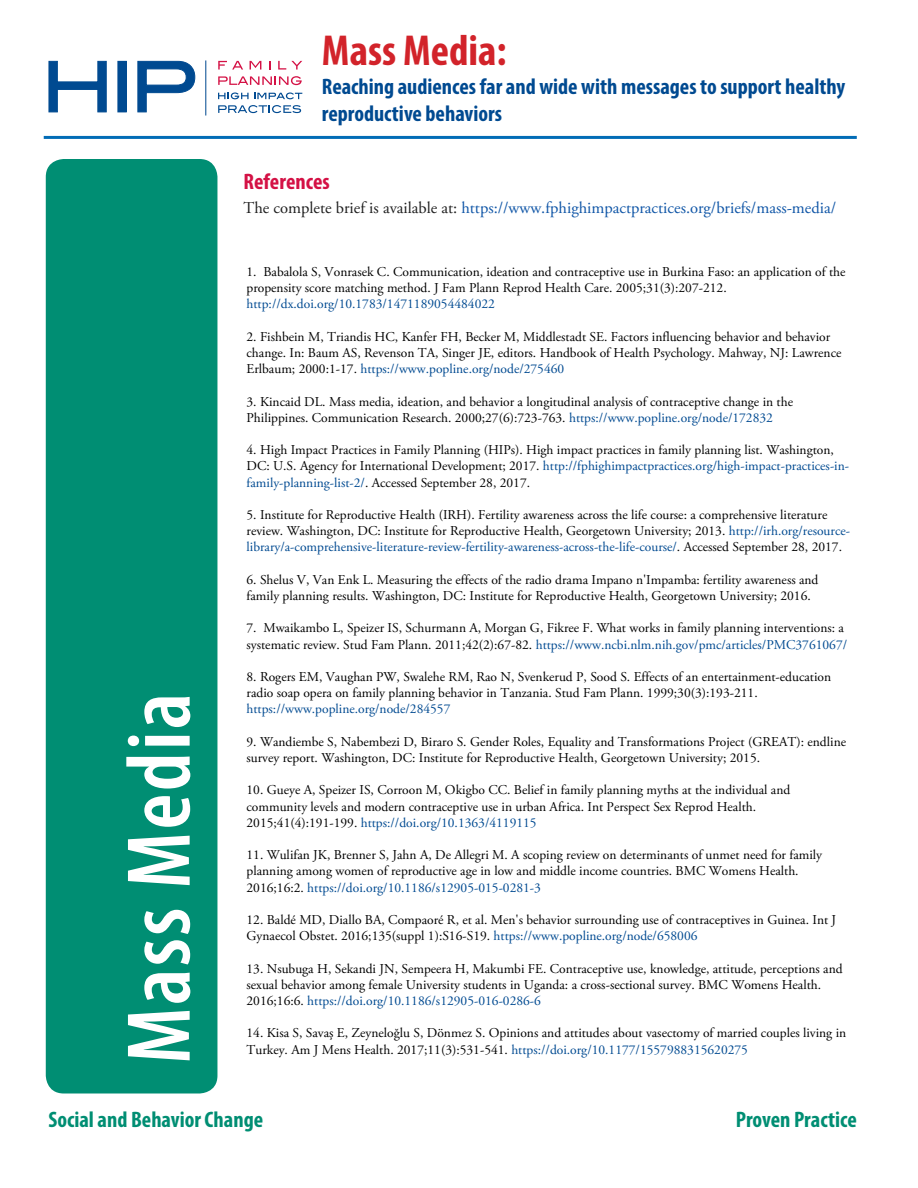
<style>
.page{position:relative;width:918px;height:1188px;background:#fff}
.page>*{position:absolute;margin:0;border:0;box-sizing:border-box;transform-origin:0 0}
.Head_1{font:600 condensed 91.5px "Myriad Pro";letter-spacing:.025em;color:#fff}
.t1{font:700 condensed 43.5px "Myriad Pro";color:#d2232a}
.t2{font:700 condensed 22.5px/27px "Myriad Pro";color:#004a91}
.Head_1-2{font:700 condensed 22.5px "Myriad Pro";color:#008e73}
.t3{font:700 condensed 22.5px "Myriad Pro";color:#d41145}
.t4{font:16.5px "Adobe Garamond Pro";color:#1056a7}
.t5{font:13.5px/16.2px "Adobe Garamond Pro";color:#000}
.t6{font:13.5px "Adobe Garamond Pro";color:#004a91}
.s1{color:#1f1f1f}
.s2{color:#004a91}
</style>
<div class="page">
<div style="left:46px;top:159px;width:171px;height:935px;background:#008e73;border-radius:18px"></div>
<hr style="left:205px;top:60px;width:1px;height:56px;background:#004a91">
<svg style="left:48px;top:61px;width:59px;height:52px"></svg>
<div style="left:118px;top:61px;width:8px;height:51px;background:#004a91"></div>
<div style="left:118px;top:61px;width:9px;height:51px;border:1px solid #004a91"></div>
<svg style="left:137px;top:61px;width:59px;height:52px"></svg>
<svg style="left:218px;top:92px;width:84px;height:7px"></svg>
<svg style="left:218px;top:105px;width:83px;height:8px"></svg>
<svg style="left:218px;top:61px;width:25px;height:9px"></svg>
<svg style="left:250px;top:61px;width:11px;height:9px"></svg>
<svg style="left:269px;top:61px;width:2px;height:9px"></svg>
<svg style="left:278px;top:61px;width:24px;height:9px"></svg>
<svg style="left:218px;top:76px;width:84px;height:9px"></svg>
<hr style="left:44px;top:136px;width:813px;height:3px;background:#026cb6">
<p class="t1" style="left:322px;top:24px;width:186px">Mass Media:</p>
<p class="t2" style="left:322px;top:72px;width:525px">Reaching audiences far and wide with messages to support healthy reproductive behaviors</p>
<p class="Head_1" style="left:109px;top:1064px;width:373px;rotate:-90deg">Mass Media</p>
<h3 class="t3" style="left:244px;top:167px;width:88px">References</h3>
<p class="t4" style="left:244px;top:198px;width:594px"><span class="s1">The complete brief is available at:</span> https://www.fphighimpactpractices.org/briefs/mass-media/</p>
<p class="t5" style="left:247px;top:264px;width:600px">1. Babalola S, Vonrasek C. Communication, ideation and contraceptive use in Burkina Faso: an application of the propensity score matching method. J Fam Plann Reprod Health Care. 2005;31(3):207-212.</p>
<p class="t6" style="left:247px;top:296px;width:250px">http://dx.doi.org/10.1783/1471189054484022</p>
<p class="t5" style="left:247px;top:329px;width:596px">2. Fishbein M, Triandis HC, Kanfer FH, Becker M, Middlestadt SE. Factors influencing behavior and behavior change. In: Baum AS, Revenson TA, Singer JE, editors. Handbook of Health Psychology. Mahway, NJ: Lawrence<br>Erlbaum; 2000:1-17. <span class="s2">https://www.popline.org/node/275460</span></p>
<p class="t5" style="left:247px;top:394px;width:548px">3. Kincaid DL. Mass media, ideation, and behavior a longitudinal analysis of contraceptive change in the<br>Philippines. Communication Research. 2000;27(6):723-763. <span class="s2">https://www.popline.org/node/172832</span></p>
<p class="t5" style="left:247px;top:442px;width:604px">4. High Impact Practices in Family Planning (HIPs). High impact practices in family planning list. Washington,<br>DC: U.S. Agency for International Development; 2017. <span class="s2">http://fphighimpactpractices.org/high-impact-practices-in&shy;family-planning-list-2/</span>. Accessed September 28, 2017.</p>
<p class="t5" style="left:247px;top:507px;width:605px">5. Institute for Reproductive Health (IRH). Fertility awareness across the life course: a comprehensive literature review. Washington, DC: Institute for Reproductive Health, Georgetown University; 2013. <span class="s2">http://irh.org/resource&shy;library/a-comprehensive-literature-review-fertility-awareness-across-the-life-course/</span>. Accessed September 28, 2017.</p>
<p class="t5" style="left:247px;top:572px;width:573px">6. Shelus V, Van Enk L. Measuring the effects of the radio drama Impano n'Impamba: fertility awareness and family planning results. Washington, DC: Institute for Reproductive Health, Georgetown University; 2016.</p>
<p class="t5" style="left:247px;top:620px;width:602px">7. Mwaikambo L, Speizer IS, Schurmann A, Morgan G, Fikree F. What works in family planning interventions: a systematic review. Stud Fam Plann. 2011;42(2):67-82. <span class="s2">https://www.ncbi.nlm.nih.gov/pmc/articles/PMC3761067/</span></p>
<p class="t5" style="left:247px;top:669px;width:586px">8. Rogers EM, Vaughan PW, Swalehe RM, Rao N, Svenkerud P, Sood S. Effects of an entertainment-education radio soap opera on family planning behavior in Tanzania. Stud Fam Plann. 1999;30(3):193-211.</p>
<p class="t6" style="left:247px;top:701px;width:205px">https://www.popline.org/node/284557</p>
<p class="t5" style="left:247px;top:734px;width:601px">9. Wandiembe S, Nabembezi D, Biraro S. Gender Roles, Equality and Transformations Project (GREAT): endline survey report. Washington, DC: Institute for Reproductive Health, Georgetown University; 2015.</p>
<p class="t5" style="left:247px;top:782px;width:545px">10. Gueye A, Speizer IS, Corroon M, Okigbo CC. Belief in family planning myths at the individual and community levels and modern contraceptive use in urban Africa. Int Perspect Sex Reprod Health.<br>2015;41(4):191-199. <span class="s2">https://doi.org/10.1363/4119115</span></p>
<p class="t5" style="left:247px;top:847px;width:577px">11. Wulifan JK, Brenner S, Jahn A, De Allegri M. A scoping review on determinants of unmet need for family planning among women of reproductive age in low and middle income countries. BMC Womens Health.<br>2016;16:2. <span class="s2">https://doi.org/10.1186/s12905-015-0281-3</span></p>
<p class="t5" style="left:247px;top:912px;width:591px">12. Baldé MD, Diallo BA, Compaoré R, et al. Men's behavior surrounding use of contraceptives in Guinea. Int J<br>Gynaecol Obstet. 2016;135(suppl 1):S16-S19. <span class="s2">https://www.popline.org/node/658006</span></p>
<p class="t5" style="left:247px;top:961px;width:598px">13. Nsubuga H, Sekandi JN, Sempeera H, Makumbi FE. Contraceptive use, knowledge, attitude, perceptions and sexual behavior among female University students in Uganda: a cross-sectional survey. BMC Womens Health.<br>2016;16:6. <span class="s2">https://doi.org/10.1186/s12905-016-0286-6</span></p>
<p class="t5" style="left:247px;top:1025px;width:601px">14. Kisa S, Savaş E, Zeyneloğlu S, Dönmez S. Opinions and attitudes about vasectomy of married couples living in<br>Turkey. Am J Mens Health. 2017;11(3):531-541. <span class="s2">https://doi.org/10.1177/1557988315620275</span></p>
<p class="Head_1-2" style="left:48px;top:1105px;width:216px">Social and Behavior Change</p>
<p class="Head_1-2" style="left:736px;top:1105px;width:122px">Proven Practice</p>
</div>
